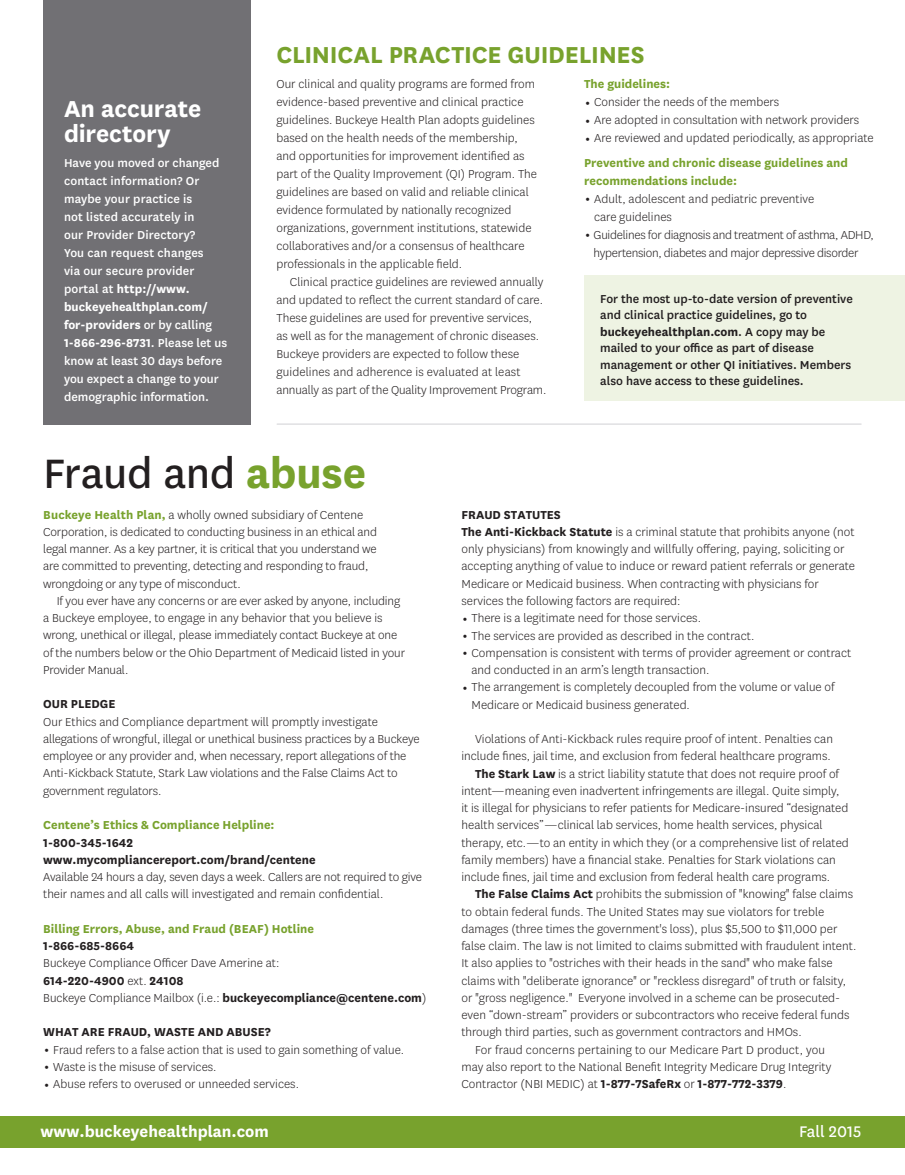
<style>
.page{position:relative;width:905px;height:1175px;background:#fff}
.page>*{position:absolute;margin:0;border:0;box-sizing:border-box;transform-origin:0 0}
.t1{font:48px "Centene Sans";letter-spacing:-.01em;color:#231f20}
.t2{font:700 27px "Centene Sans";letter-spacing:-.005em;color:#78a22d}
.t3{font:700 27px/25.5px "Centene Sans";letter-spacing:-.01em;color:#fff}
.t4{font:700 18px "Centene Sans";color:#fff}
.t5{font:18px "Centene Sans";color:#fff}
.t6{font:300 13.5px/18px "Centene Sans";color:#231f20}
.t7{font:500 13.5px/18px "Centene Sans";letter-spacing:.005em;color:#fff}
.t8{font:500 13.5px/16.5px "Centene Sans";color:#231f20}
.t9{font:700 13.5px/17.2px "Centene Sans";color:#231f20}
.t10{font:700 13.5px/18px "Centene Sans";color:#78a22d}
.t11{font:300 13.5px/18px "Centene Sans";letter-spacing:-.02em;color:#231f20}
.s1{font-weight:700}
.s2{font-weight:700;color:#78a22d}
.s3{font-weight:300}
</style>
<div class="page">
<div style="left:0;top:1116px;width:904px;height:31px;background:#78a22d"></div>
<div style="left:43px;top:0;width:207px;height:425px;background:#717074"></div>
<div style="left:584px;top:276px;width:320px;height:125px;background:#eef3e3"></div>
<hr style="left:277px;top:423px;width:584px;height:2px;background:#e0e0e2">
<h2 class="t3" style="left:64px;top:94px;width:139px">An accurate directory</h2>
<p class="t7" style="left:64px;top:153px;width:165px">Have you moved or changed contact information? Or maybe your practice is<br>not listed accurately in<br>our Provider Directory?<br>You can request changes<br>via our secure provider portal at <span class="s1">http://www. buckeyehealthplan.com/ for-providers</span> or by calling<br><span class="s1">1-866-296-8731</span>. Please let us know at least 30 days before you expect a change to your demographic information.</p>
<h2 class="t2" style="left:276px;top:36px;width:368px">Clinical Practice Guidelines</h2>
<p class="t6" style="left:276px;top:75px;width:262px">Our clinical and quality programs are formed from evidence-based preventive and clinical practice guidelines. Buckeye Health Plan adopts guidelines based on the health needs of the membership, and opportunities for improvement identified as part of the Quality Improvement (QI) Program. The guidelines are based on valid and reliable clinical evidence formulated by nationally recognized organizations, government institutions, statewide collaboratives and/or a consensus of healthcare professionals in the applicable field.</p>
<p class="t6" style="left:276px;top:273px;width:271px;text-indent:14px">Clinical practice guidelines are reviewed annually and updated to reflect the current standard of care.<br>These guidelines are used for preventive services, as well as for the management of chronic diseases.<br>Buckeye providers are expected to follow these guidelines and adherence is evaluated at least annually as part of the Quality Improvement Program.</p>
<p class="t10" style="left:584px;top:74px;width:87px">The guidelines:</p>
<p class="t6" style="left:594px;top:93px;width:281px">Consider the needs of the members<br>Are adopted in consultation with network providers<br>Are reviewed and updated periodically, as appropriate</p>
<p class="t10" style="left:584px;top:153px;width:265px">Preventive and chronic disease guidelines and recommendations include:</p>
<p class="t11" style="left:593px;top:189px;width:282px">Adult, adolescent and pediatric preventive<br>care guidelines<br>Guidelines for diagnosis and treatment of asthma, ADHD, hypertension, diabetes and major depressive disorder</p>
<p class="t8" style="left:600px;top:290px;width:254px">For the most up-to-date version of preventive and clinical practice guidelines, go to <span class="s1">buckeyehealthplan.com</span>. A copy may be mailed to your office as part of disease management or other QI initiatives. Members also have access to these guidelines.</p>
<h1 class="t1" style="left:43px;top:441px;width:324px">Fraud and <span class="s2">abuse</span></h1>
<p class="t6" style="left:43px;top:505px;width:335px;line-height:17.2px"><span class="s2">Buckeye Health Plan,</span> a wholly owned subsidiary of Centene Corporation, is dedicated to conducting business in an ethical and legal manner. As a key partner, it is critical that you understand we are committed to preventing, detecting and responding to fraud, wrongdoing or any type of misconduct.</p>
<p class="t6" style="left:43px;top:591px;width:363px;line-height:17.2px;text-indent:14px">If you ever have any concerns or are ever asked by anyone, including a Buckeye employee, to engage in any behavior that you believe is wrong, unethical or illegal, please immediately contact Buckeye at one of the numbers below or the Ohio Department of Medicaid listed in your Provider Manual.</p>
<p class="t9" style="left:43px;top:694px;width:74px">Our Pledge</p>
<p class="t6" style="left:43px;top:712px;width:378px;line-height:17.2px">Our Ethics and Compliance department will promptly investigate allegations of wrongful, illegal or unethical business practices by a Buckeye employee or any provider and, when necessary, report allegations of the Anti-Kickback Statute, Stark Law violations and the False Claims Act to government regulators.</p>
<p class="t10" style="left:43px;top:815px;width:233px">Centene’s Ethics &amp; Compliance Helpline:</p>
<p class="t9" style="left:43px;top:832px;width:274px">1-800-345-1642 www.mycompliancereport.com/brand/centene</p>
<p class="t6" style="left:43px;top:868px;width:380px;line-height:17.2px">Available 24 hours a day, seven days a week. Callers are not required to give their names and all calls will investigated and remain confidential.</p>
<p class="t10" style="left:43px;top:918px;width:272px">Billing Errors, Abuse, and Fraud (BEAF) Hotline</p>
<p class="t9" style="left:43px;top:936px;width:92px">1-866-685-8664</p>
<p class="t6" style="left:43px;top:954px;width:384px;line-height:17.2px">Buckeye Compliance Officer Dave Amerine at:<br><span class="s1">614-220-4900</span> ext. <span class="s1">24108<br></span>Buckeye Compliance Mailbox (i.e.: <span class="s1">buckeyecompliance@centene.com</span>)</p>
<p class="t9" style="left:43px;top:1022px;width:121px">What Are Fraud, Wast</p>
<p class="t9" style="left:188px;top:1022px;width:85px">e and Abuse?</p>
<p class="t6" style="left:53px;top:1040px;width:352px;line-height:17.2px">Fraud refers to a false action that is used to gain something of value.<br>Waste is the misuse of services.<br>Abuse refers to overused or unneeded services.</p>
<p class="t9" style="left:461px;top:505px;width:100px">Fraud Statutes</p>
<p class="t6" style="left:461px;top:522px;width:394px"><span class="s1">The Anti-Kickback Statute</span> is a criminal statute that prohibits anyone (not</p>
<p class="t6" style="left:461px;top:539px;width:384px">only physicians) from knowingly and willfully offering, paying, soliciting or</p>
<p class="t6" style="left:461px;top:557px;width:395px">accepting anything of value to induce or reward patient referrals or generate</p>
<p class="t6" style="left:461px;top:574px;width:359px">Medicare or Medicaid business. When contracting with physicians for</p>
<p class="t6" style="left:461px;top:591px;width:220px">services the following factors are required:</p>
<p class="t6" style="left:471px;top:608px;width:231px">There is a legitimate need for those services.</p>
<p class="t6" style="left:471px;top:626px;width:284px">The services are provided as described in the contract.</p>
<p class="t6" style="left:471px;top:643px;width:381px">Compensation is consistent with terms of provider agreement or contract</p>
<p class="t6" style="left:471px;top:660px;width:239px">and conducted in an arm’s length transaction.</p>
<p class="t6" style="left:471px;top:677px;width:364px">The arrangement is completely decoupled from the volume or value of</p>
<p class="t6" style="left:471px;top:695px;width:220px">Medicare or Medicaid business generated.</p>
<p class="t6" style="left:475px;top:729px;width:359px">Violations of Anti-Kickback rules require proof of intent. Penalties can</p>
<p class="t6" style="left:461px;top:746px;width:371px">include fines, jail time, and exclusion from federal healthcare programs.</p>
<p class="t6" style="left:475px;top:764px;width:365px"><span class="s1">The Stark Law</span> is a strict liability statute that does not require proof of</p>
<p class="t6" style="left:461px;top:781px;width:379px">intent—meaning even inadvertent infringements are illegal. Quite simply,</p>
<p class="t6" style="left:461px;top:798px;width:388px">it is illegal for physicians to refer patients for Medicare-insured “designated</p>
<p class="t6" style="left:461px;top:815px;width:362px">health services”—clinical lab services, home health services, physical</p>
<p class="t6" style="left:461px;top:833px;width:389px">therapy, etc.—to an entity in which they (or a comprehensive list of related</p>
<p class="t6" style="left:461px;top:850px;width:376px">family members) have a financial stake. Penalties for Stark violations can</p>
<p class="t6" style="left:461px;top:867px;width:370px">include fines, jail time and exclusion from federal health care programs.</p>
<p class="t6" style="left:475px;top:885px;width:379px"><span class="s1">The False Claims Act</span> prohibits the submission of "knowing" false claims</p>
<p class="t6" style="left:461px;top:902px;width:364px">to obtain federal funds. The United States may sue violators for treble</p>
<p class="t6" style="left:461px;top:919px;width:377px">damages (three times the government's loss), plus $5,500 to $11,000 per</p>
<p class="t6" style="left:461px;top:936px;width:396px">false claim. The law is not limited to claims submitted with fraudulent intent.</p>
<p class="t6" style="left:461px;top:954px;width:372px">It also applies to "ostriches with their heads in the sand" who make false</p>
<p class="t6" style="left:461px;top:971px;width:386px">claims with "deliberate ignorance" or "reckless disregard" of truth or falsity,</p>
<p class="t6" style="left:461px;top:988px;width:380px">or "gross negligence." Everyone involved in a scheme can be prosecuted-</p>
<p class="t6" style="left:461px;top:1005px;width:389px">even “down-stream” providers or subcontractors who receive federal funds</p>
<p class="t6" style="left:461px;top:1023px;width:341px">through third parties, such as government contractors and HMOs.</p>
<p class="t6" style="left:475px;top:1040px;width:351px">For fraud concerns pertaining to our Medicare Part D product, you</p>
<p class="t6" style="left:461px;top:1057px;width:371px">may also report to the National Benefit Integrity Medicare Drug Integrity</p>
<p class="t9" style="left:461px;top:1074px;width:326px"><span class="s3">Contractor (NBI MEDIC) at</span> 1-877-7SafeRx <span class="s3">or</span> 1-877-772-3379<span class="s3">.</span></p>
<h3 class="t4" style="left:40px;top:1118px;width:230px">www.buckeyehealthplan.com</h3>
<h3 class="t5" style="left:799px;top:1119px;width:64px">Fall 2015</h3>
</div>
